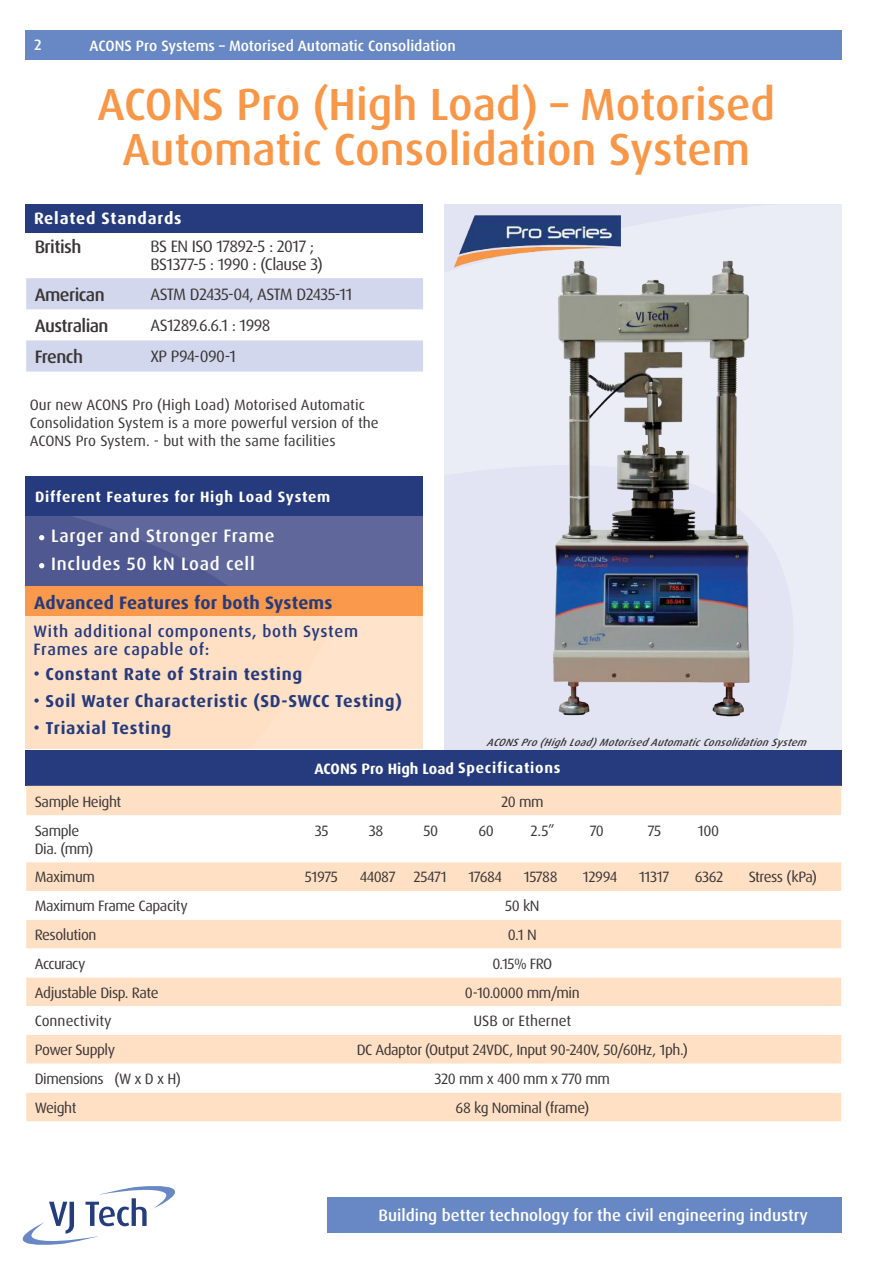
<style>
.page{position:relative;width:893px;height:1263px;background:#fff}
.page>*{position:absolute;margin:0;border:0;box-sizing:border-box;transform-origin:0 0}
.t1{font:500 45px/45px "Dax OT";color:#f89748;text-align:center}
.t2{font:500 18px/28px "Dax OT";letter-spacing:.04em;color:#fff}
.t3{font:500 18px "Dax OT";letter-spacing:-.03em;color:#393535}
.t4{font:700 18px "Dax OT";letter-spacing:.01em;color:#253b7d}
.t5{font:700 17.25px "Dax OT";letter-spacing:.04em;color:#253b7d}
.t6{font:16.5px/18px "Dax OT";letter-spacing:-.03em;color:#393535}
.t7{font:500 16.5px "Dax OT";color:#fff}
.t8{font:500 16.5px/18px "Dax OT";letter-spacing:.04em;color:#253b7d}
.t9{font:700 16.5px "Dax OT";letter-spacing:.05em;color:#fff}
.t10{font:15px/28.8px "Dax OT";letter-spacing:-.03em;color:#393535}
.t11{font:15px/18px "Dax OT";color:#393535}
.t12{font:700 15px "Dax OT";letter-spacing:.05em;color:#fff}
.t13{font:500 15px "Dax OT";color:#fff}
.t14{font:italic 500 10.5px "Dax OT";color:#393535}
.s1{font-weight:500;font-size:18px}
</style>
<div class="page">
<div style="left:327px;top:1197px;width:515px;height:36px;background:#6888c5"></div>
<svg style="left:23px;top:1186px;width:152px;height:59px"></svg>
<div style="left:26px;top:30px;width:816px;height:29px;background:#6888c5"></div>
<div style="left:444px;top:204px;width:398px;height:546px;background:#eaecf6"></div>
<div style="left:25px;top:750px;width:817px;height:36px;background:#253b7d"></div>
<div style="left:26px;top:786px;width:815px;height:335px;background:#ffe0c5"></div>
<svg style="left:26px;top:815px;width:815px;height:277px"></svg>
<img style="left:453px;top:215px;width:168px;height:54px">
<svg style="left:26px;top:515px;width:397px;height:71px;background:#596297"></svg>
<img style="left:539px;top:253px;width:225px;height:471px">
<div style="left:26px;top:476px;width:397px;height:39px;background:#253b7d"></div>
<svg style="left:26px;top:278px;width:397px;height:94px"></svg>
<div style="left:26px;top:204px;width:397px;height:29px;background:#253b7d"></div>
<div style="left:26px;top:616px;width:397px;height:133px;background:#ffe0c5"></div>
<div style="left:26px;top:586px;width:397px;height:30px;background:#fa994b"></div>
<p class="t13" style="left:34px;top:36px;width:9px">2</p>
<p class="t13" style="left:90px;top:37px;width:368px">ACONS Pro Systems – Motorised Automatic Consolidation</p>
<h1 class="t1" style="left:97px;top:82px;width:679px">ACONS Pro (High Load) – Motorised<br>Automatic Consolidation System</h1>
<p class="t9" style="left:34px;top:207px;width:149px">Related Standards</p>
<p class="t3" style="left:35px;top:235px;width:48px">British</p>
<p class="t6" style="left:150px;top:237px;width:174px">BS EN ISO 17892-5 : 2017 ;<br>BS1377-5 : 1990 : (Clause 3)</p>
<p class="t3" style="left:35px;top:283px;width:72px">American</p>
<p class="t6" style="left:150px;top:285px;width:203px">ASTM D2435-04, ASTM D2435-11</p>
<p class="t3" style="left:35px;top:314px;width:75px">Australian</p>
<p class="t6" style="left:150px;top:316px;width:122px">AS1289.6.6.1 : 1998</p>
<p class="t3" style="left:35px;top:345px;width:50px">French</p>
<p class="t6" style="left:150px;top:347px;width:87px">XP P94-090-1</p>
<p class="t11" style="left:30px;top:396px;width:351px">Our new ACONS Pro (High Load) Motorised Automatic<br>Consolidation System is a more powerful version of the<br>ACONS Pro System. - but with the same facilities</p>
<p class="t12" style="left:35px;top:487px;width:297px">Different Features for High Load System</p>
<p class="t2" style="left:51px;top:522px;width:225px">Larger and Stronger Frame<br>Includes 50 kN Load cell</p>
<p class="t4" style="left:34px;top:591px;width:300px">Advanced Features for both Systems</p>
<p class="t8" style="left:33px;top:622px;width:326px">With additional components, both System<br>Frames are capable of:</p>
<p class="t5" style="left:33px;top:663px;width:270px"><span class="s1">•</span> Constant Rate of Strain testing</p>
<p class="t5" style="left:33px;top:690px;width:370px"><span class="s1">•</span> Soil Water Characteristic (SD-SWCC Testing)</p>
<p class="t5" style="left:33px;top:717px;width:139px"><span class="s1">•</span> Triaxial Testing</p>
<p class="t14" style="left:487px;top:736px;width:324px">ACONSPro (High Load) Motorised AutomaticConsolidation System</p>
<p class="t12" style="left:314px;top:759px;width:248px">ACONS Pro High Load Specifications</p>
<p class="t10" style="left:35px;top:787px;width:88px">Sample Height</p>
<p class="t10" style="left:501px;top:787px;width:44px">20 mm</p>
<p class="t10" style="left:35px;top:816px;width:46px">Sample</p>
<p class="t10" style="left:315px;top:816px;width:15px">35</p>
<p class="t10" style="left:369px;top:816px;width:16px">38</p>
<p class="t10" style="left:424px;top:816px;width:16px">50</p>
<p class="t10" style="left:478px;top:816px;width:17px">60</p>
<p class="t10" style="left:530px;top:816px;width:26px">2.5”</p>
<p class="t10" style="left:590px;top:816px;width:16px">70</p>
<p class="t10" style="left:648px;top:816px;width:15px">75</p>
<p class="t10" style="left:698px;top:816px;width:23px">100</p>
<p class="t10" style="left:35px;top:834px;width:62px">Dia. (mm)<br>Maximum</p>
<p class="t10" style="left:305px;top:863px;width:35px">51975</p>
<p class="t10" style="left:360px;top:863px;width:89px">44087 25471</p>
<p class="t10" style="left:468px;top:863px;width:35px">17684</p>
<p class="t10" style="left:524px;top:863px;width:35px">15788</p>
<p class="t10" style="left:583px;top:863px;width:36px">12994</p>
<p class="t10" style="left:639px;top:863px;width:32px">11317</p>
<p class="t10" style="left:695px;top:863px;width:30px">6362</p>
<p class="t10" style="left:749px;top:863px;width:70px">Stress (kPa)</p>
<p class="t10" style="left:35px;top:892px;width:155px">Maximum Frame Capacity</p>
<p class="t10" style="left:505px;top:892px;width:36px">50 kN</p>
<p class="t10" style="left:35px;top:920px;width:63px">Resolution</p>
<p class="t10" style="left:508px;top:920px;width:30px">0.1 N</p>
<p class="t10" style="left:35px;top:949px;width:52px">Accuracy</p>
<p class="t10" style="left:492px;top:949px;width:61px">0.15% FRO</p>
<p class="t10" style="left:35px;top:978px;width:125px">Adjustable Disp. Rate</p>
<p class="t10" style="left:465px;top:978px;width:116px">0-10.0000 mm/min</p>
<p class="t11" style="left:35px;top:1012px;width:78px">Connectivity</p>
<p class="t11" style="left:473px;top:1012px;width:99px">USB or Ethernet</p>
<p class="t10" style="left:35px;top:1036px;width:82px">Power Supply</p>
<p class="t10" style="left:357px;top:1036px;width:333px">DC Adaptor (Output 24VDC, Input 90-240V, 50/60Hz, 1ph.)</p>
<p class="t10" style="left:35px;top:1064px;width:148px">Dimensions (W x D x H)</p>
<p class="t10" style="left:435px;top:1064px;width:177px">320 mm x 400 mm x 770 mm</p>
<p class="t10" style="left:35px;top:1093px;width:43px">Weight</p>
<p class="t10" style="left:456px;top:1093px;width:135px">68 kg Nominal (frame)</p>
<p class="t7" style="left:378px;top:1205px;width:431px">Building better technology for the civil engineering industry</p>
</div>
